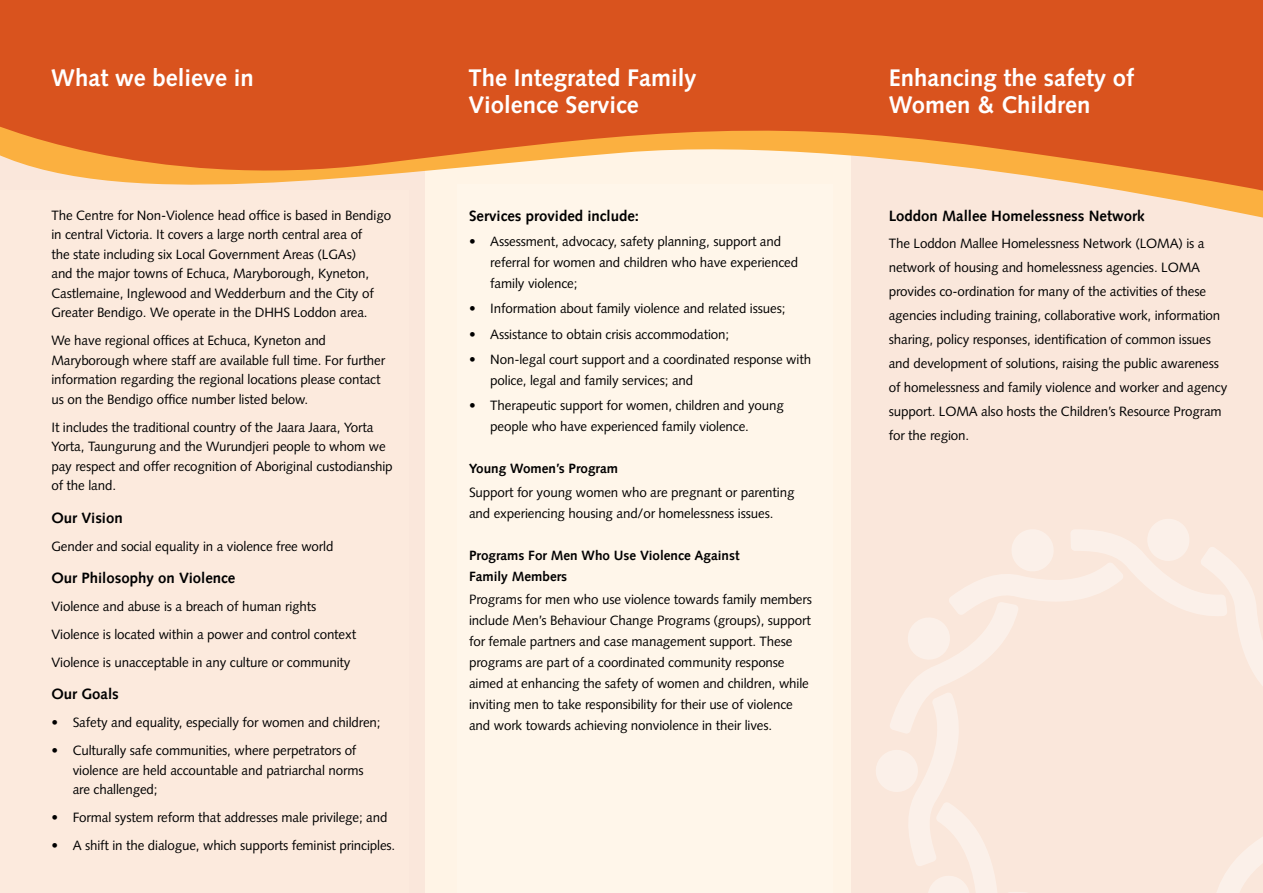
<style>
.page{position:relative;width:1263px;height:893px;background:#fff}
.page>*{position:absolute;margin:0;border:0;box-sizing:border-box;transform-origin:0 0}
.t1{font:700 24px/27px "Syntax";color:#fff}
.t2{font:15px/21px "Syntax";color:#000}
.t3{font:700 15px "Syntax";color:#000}
.t4{font:13.5px/19.5px "Syntax LT Std";letter-spacing:-.01em;color:#000}
.t5{font:700 13.5px/21px "Syntax";color:#000}
</style>
<div class="page">
<div style="left:850px;top:114px;width:413px;height:779px;background:#fae7db"></div>
<div style="left:0;top:114px;width:425px;height:779px;background:#fae7db"></div>
<div style="left:425px;top:114px;width:425px;height:779px;background:#fff4e6"></div>
<div style="left:0;top:0;width:1263px;height:115px;background:#d9531e"></div>
<svg style="left:0;top:115px;width:1263px;height:107px"></svg>
<svg style="left:876px;top:519px;width:387px;height:374px"></svg>
<div style="left:0;top:191px;width:409px;height:702px;background:#fceadd"></div>
<div style="left:457px;top:184px;width:375px;height:709px;background:#fff6ea"></div>
<h1 class="t1" style="left:51px;top:65px;width:204px">What we believe in</h1>
<h1 class="t1" style="left:468px;top:65px;width:230px">The Integrated Family<br>Violence Service</h1>
<h1 class="t1" style="left:889px;top:65px;width:247px">Enhancing the safety of<br>Women &amp; Children</h1>
<p class="t4" style="left:51px;top:205px;width:341px">The Centre for Non-Violence head office is based in Bendigo in central Victoria. It covers a large north central area of<br>the state including six Local Government Areas (LGAs)<br>and the major towns of Echuca, Maryborough, Kyneton, Castlemaine, Inglewood and Wedderburn and the City of Greater Bendigo. We operate in the DHHS Loddon area.</p>
<p class="t4" style="left:51px;top:331px;width:335px">We have regional offices at Echuca, Kyneton and Maryborough where staff are available full time. For further information regarding the regional locations please contact us on the Bendigo office number listed below.</p>
<p class="t4" style="left:51px;top:417px;width:343px">It includes the traditional country of the Jaara Jaara, Yorta Yorta, Taungurung and the Wurundjeri people to whom we pay respect and offer recognition of Aboriginal custodianship of the land.</p>
<p class="t3" style="left:51px;top:509px;width:73px">Our Vision</p>
<p class="t4" style="left:51px;top:536px;width:284px">Gender and social equality in a violence free world</p>
<p class="t3" style="left:51px;top:569px;width:185px">Our Philosophy on Violence</p>
<p class="t4" style="left:51px;top:592px;width:306px;line-height:28px">Violence and abuse is a breach of human rights<br>Violence is located within a power and control context<br>Violence is unacceptable in any culture or community</p>
<p class="t3" style="left:51px;top:685px;width:69px">Our Goals</p>
<p class="t4" style="left:51px;top:713px;width:331px">• Safety and equality, especially for women and children;</p>
<p class="t4" style="left:73px;top:741px;width:292px;text-indent:-21px">• Culturally safe communities, where perpetrators of violence are held accountable and patriarchal norms are challenged;</p>
<p class="t4" style="left:51px;top:808px;width:338px">• Formal system reform that addresses male privilege; and</p>
<p class="t4" style="left:51px;top:836px;width:345px">• A shift in the dialogue, which supports feminist principles.</p>
<p class="t2" style="left:51px;top:207px;width:320px">The Centre for Non-Violence is based in Bendigo.<br>Our services cover the Loddon Campaspe region.</p>
<p class="t2" style="left:51px;top:276px;width:307px">rights, safety and empowerment. Client privacy and confidentiality are respected at all times.</p>
<p class="t3" style="left:51px;top:326px;width:73px">Our Vision</p>
<p class="t2" style="left:51px;top:352px;width:331px">Gender and social equality in a violence-free world.</p>
<p class="t2" style="left:51px;top:434px;width:268px">Violence is unacceptable in any culture or community.</p>
<p class="t2" style="left:51px;top:503px;width:54px">context.</p>
<p class="t3" style="left:51px;top:533px;width:84px">Our Purpose</p>
<p class="t3" style="left:469px;top:207px;width:172px">Services provided include:</p>
<p class="t4" style="left:490px;top:231px;width:309px;line-height:21px;text-indent:-21px">• Assessment, advocacy, safety planning, support and referral for women and children who have experienced family violence;</p>
<p class="t4" style="left:469px;top:299px;width:318px">• Information about family violence and related issues;</p>
<p class="t4" style="left:469px;top:324px;width:262px">• Assistance to obtain crisis accommodation;</p>
<p class="t4" style="left:490px;top:349px;width:322px;line-height:21px;text-indent:-21px">• Non-legal court support and a coordinated response with police, legal and family services; and</p>
<p class="t4" style="left:490px;top:395px;width:295px;line-height:21px;text-indent:-21px">• Therapeutic support for women, children and young people who have experienced family violence.</p>
<p class="t5" style="left:469px;top:458px;width:151px">Young Women’s Program</p>
<p class="t4" style="left:469px;top:481px;width:327px;line-height:21px">Support for young women who are pregnant or parenting and experiencing housing and/or homelessness issues.</p>
<p class="t5" style="left:469px;top:545px;width:272px">Programs For Men Who Use Violence Against<br>Family Members</p>
<p class="t4" style="left:469px;top:589px;width:344px;line-height:21px">Programs for men who use violence towards family members include Men’s Behaviour Change Programs (groups), support for female partners and case management support. These programs are part of a coordinated community response aimed at enhancing the safety of women and children, while inviting men to take responsibility for their use of violence and work towards achieving nonviolence in their lives.</p>
<p class="t2" style="left:490px;top:234px;width:307px;text-indent:-21px">• Assessment, advocacy, safety planning, support and referral for women and children who have</p>
<p class="t2" style="left:490px;top:304px;width:247px;text-indent:-21px">• Information about family violence and related issues;</p>
<p class="t2" style="left:469px;top:352px;width:325px">• Assistance to obtain crisis accommodation; and</p>
<p class="t2" style="left:490px;top:400px;width:300px">response with police, legal and family services.</p>
<p class="t2" style="left:469px;top:487px;width:322px">experiencing housing and/or homelessness issues.</p>
<p class="t3" style="left:469px;top:625px;width:111px">Family Members</p>
<p class="t2" style="left:469px;top:652px;width:320px;line-height:24px">Programs for men who use violence towards family members include Men’s Behaviour Change</p>
<p class="t3" style="left:889px;top:207px;width:257px">Loddon Mallee Homelessness Network</p>
<p class="t4" style="left:889px;top:231px;width:340px;line-height:24px">The Loddon Mallee Homelessness Network (LOMA) is a network of housing and homelessness agencies. LOMA provides co-ordination for many of the activities of these agencies including training, collaborative work, information sharing, policy responses, identification of common issues and development of solutions, raising the public awareness of homelessness and family violence and worker and agency support. LOMA also hosts the Children’s Resource Program for the region.</p>
</div>
